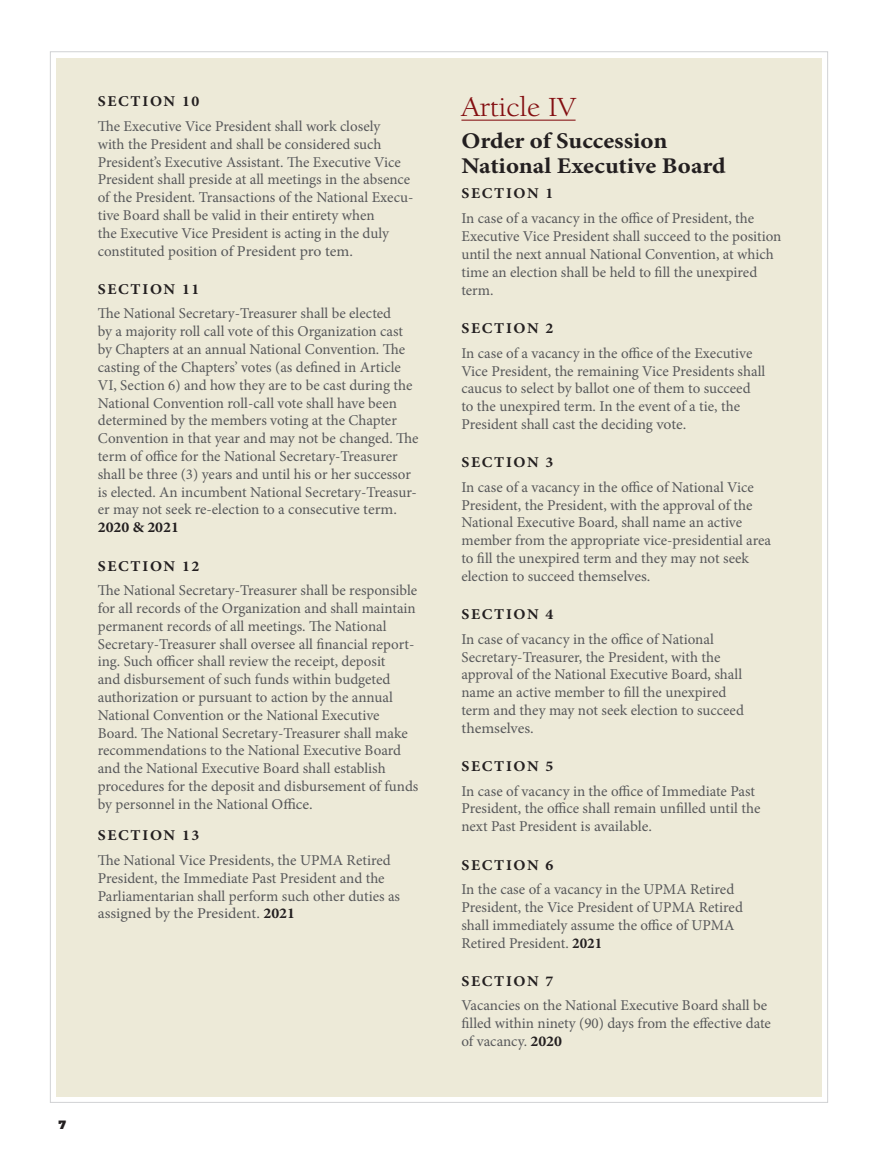
<style>
.page{position:relative;width:878px;height:1168px;background:#fff}
.page>*{position:absolute;margin:0;border:0;box-sizing:border-box;transform-origin:0 0}
.Heading_2{font:28.5px "ITC Berkeley Old Style Book";color:#840f12;scale:1.1 1}
.Heading_3{font:700 22.5px/25.5px "Minion Pro";color:#231f20;scale:1.1 1}
.Body_Text{font:15px/17.9px "Minion Pro";color:#57585a}
.Heading_4{font:700 15px "Minion Pro";letter-spacing:.11em;color:#231f20;scale:1.05 1}
.t1{font:900 12px "Montserrat";color:#231f20}
.s1{font-weight:700;color:#231f20}
</style>
<div class="page">
<div style="left:56px;top:58px;width:765px;height:1038px;background:#edead8"></div>
<hr style="left:461px;top:120px;width:114px;height:1px;background:#840f12">
<p class="Heading_4" style="left:98px;top:91px;width:98px">SECTION 10</p>
<p class="Body_Text" style="left:98px;top:117px;width:317px">The Executive Vice President shall work closely<br>with the President and shall be considered such President’s Executive Assistant. The Executive Vice President shall preside at all meetings in the absence of the President. Transactions of the National Execu&shy;tive Board shall be valid in their entirety when<br>the Executive Vice President is acting in the duly constituted position of President pro tem.</p>
<p class="Heading_4" style="left:98px;top:278px;width:98px">SECTION 11</p>
<p class="Body_Text" style="left:98px;top:305px;width:322px">The National Secretary-Treasurer shall be elected<br>by a majority roll call vote of this Organization cast by Chapters at an annual National Convention. The casting of the Chapters’ votes (as defined in Article VI, Section 6) and how they are to be cast during the National Convention roll-call vote shall have been determined by the members voting at the Chapter Convention in that year and may not be changed. The term of office for the National Secretary-Treasurer shall be three (3) years and until his or her successor is elected. An incumbent National Secretary-Treasur&shy;er may not seek re-election to a consecutive term.<br><span class="s1">2020 &amp; 2021</span></p>
<p class="Heading_4" style="left:98px;top:555px;width:98px">SECTION 12</p>
<p class="Body_Text" style="left:98px;top:581px;width:322px">The National Secretary-Treasurer shall be responsible for all records of the Organization and shall maintain permanent records of all meetings. The National Secretary-Treasurer shall oversee all financial report&shy;ing. Such officer shall review the receipt, deposit<br>and disbursement of such funds within budgeted authorization or pursuant to action by the annual National Convention or the National Executive Board. The National Secretary-Treasurer shall make recommendations to the National Executive Board and the National Executive Board shall establish procedures for the deposit and disbursement of funds by personnel in the National Office.</p>
<p class="Heading_4" style="left:98px;top:825px;width:98px">SECTION 13</p>
<p class="Body_Text" style="left:98px;top:851px;width:304px">The National Vice Presidents, the UPMA Retired President, the Immediate Past President and the Parliamentarian shall perform such other duties as assigned by the President. <span class="s1">2021</span></p>
<p class="t1" style="left:59px;top:1116px;width:9px">7</p>
<p class="Heading_2" style="left:461px;top:90px;width:105px">Article IV</p>
<p class="Heading_3" style="left:461px;top:128px;width:242px">Order of Succession<br>National Executive Board</p>
<p class="Heading_4" style="left:461px;top:183px;width:89px">SECTION 1</p>
<p class="Body_Text" style="left:461px;top:209px;width:321px">In case of a vacancy in the office of President, the Executive Vice President shall succeed to the position until the next annual National Convention, at which time an election shall be held to fill the unexpired term.</p>
<p class="Heading_4" style="left:461px;top:318px;width:89px">SECTION 2</p>
<p class="Body_Text" style="left:461px;top:344px;width:305px">In case of a vacancy in the office of the Executive Vice President, the remaining Vice Presidents shall caucus to select by ballot one of them to succeed to the unexpired term. In the event of a tie, the President shall cast the deciding vote.</p>
<p class="Heading_4" style="left:461px;top:452px;width:89px">SECTION 3</p>
<p class="Body_Text" style="left:461px;top:478px;width:311px">In case of a vacancy in the office of National Vice President, the President, with the approval of the National Executive Board, shall name an active member from the appropriate vice-presidential area to fill the unexpired term and they may not seek election to succeed themselves.</p>
<p class="Heading_4" style="left:461px;top:604px;width:89px">SECTION 4</p>
<p class="Body_Text" style="left:461px;top:630px;width:284px">In case of vacancy in the office of National Secretary-Treasurer, the President, with the approval of the National Executive Board, shall name an active member to fill the unexpired term and they may not seek election to succeed themselves.</p>
<p class="Heading_4" style="left:461px;top:756px;width:89px">SECTION 5</p>
<p class="Body_Text" style="left:461px;top:782px;width:300px">In case of vacancy in the office of Immediate Past<br>President, the office shall remain unfilled until the next Past President is available.</p>
<p class="Heading_4" style="left:461px;top:854px;width:89px">SECTION 6</p>
<p class="Body_Text" style="left:461px;top:880px;width:283px">In the case of a vacancy in the UPMA Retired President, the Vice President of UPMA Retired shall immediately assume the office of UPMA Retired President. <span class="s1">2021</span></p>
<p class="Heading_4" style="left:461px;top:970px;width:89px">SECTION 7</p>
<p class="Body_Text" style="left:461px;top:997px;width:311px">Vacancies on the National Executive Board shall be filled within ninety (90) days from the effective date of vacancy. <span class="s1">2020</span></p>
</div>
